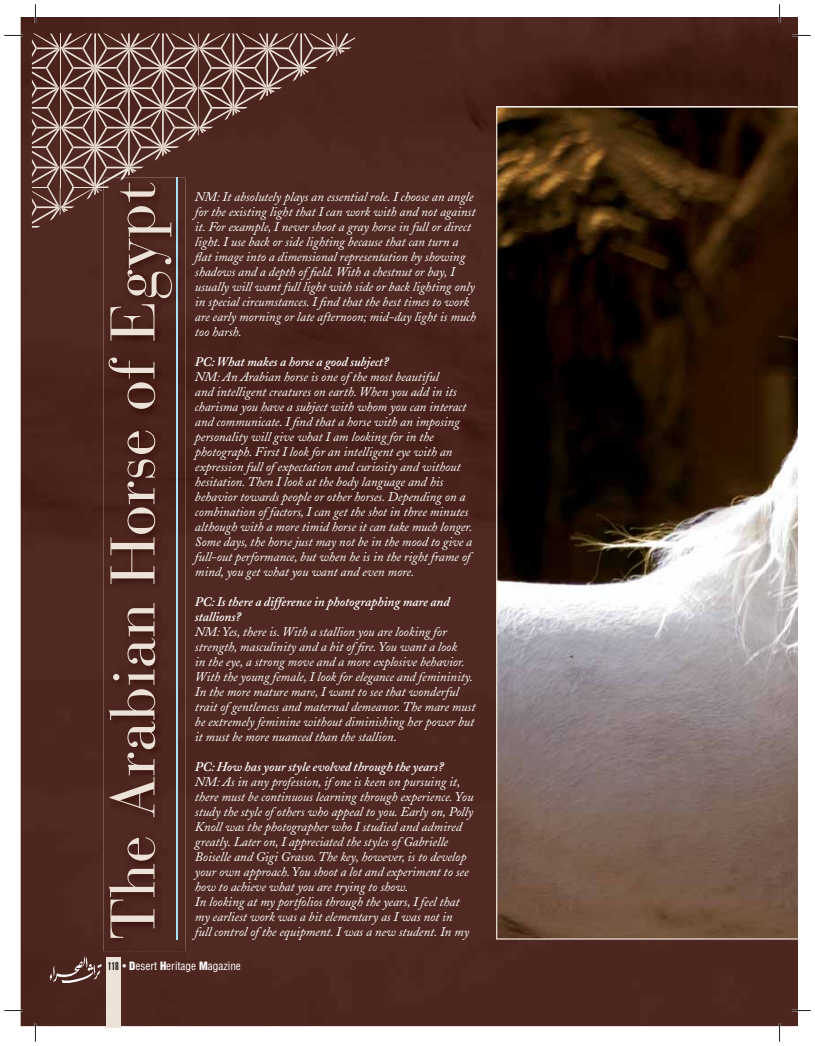
<style>
.page{position:relative;width:815px;height:1046px;background:#fff}
.page>*{position:absolute;margin:0;border:0;box-sizing:border-box;transform-origin:0 0}
.t1{font:italic 13.12px/15px "Adobe Caslon";letter-spacing:-.005em;color:#fff}
.t2{font:italic 600 13.12px/15px "Adobe Caslon";letter-spacing:-.005em;color:#fff}
.t3{font:condensed 11.25px "Helvetica";color:#fff}
.s1{font-weight:900;font-stretch:extra-condensed;color:#231f20}
.s2{font-weight:900}
</style>
<div class="page">
<div style="left:21px;top:18px;width:776px;height:1007px;background:#4d261f"></div>
<div style="left:106px;top:957px;width:14px;height:71px;background:#ede2d7"></div>
<img style="left:48px;top:955px;width:58px;height:30px">
<svg style="left:496px;top:106px;width:301px;height:833px;background:#5c4c43"></svg>
<img style="left:104px;top:227px;width:81px;height:723px">
<svg style="left:32px;top:33px;width:323px;height:194px;background:#66443c"></svg>
<img style="left:177px;top:178px;width:1px;height:761px">
<svg style="left:109px;top:182px;width:63px;height:755px;background:#603d35"></svg>
<svg style="left:4px;top:35px;width:19px;height:1px"></svg>
<svg style="left:792px;top:35px;width:19px;height:1px"></svg>
<svg style="left:4px;top:1009px;width:19px;height:2px"></svg>
<svg style="left:792px;top:1009px;width:19px;height:2px"></svg>
<svg style="left:35px;top:4px;width:1px;height:19px"></svg>
<svg style="left:35px;top:1022px;width:1px;height:19px"></svg>
<svg style="left:779px;top:4px;width:1px;height:19px"></svg>
<svg style="left:779px;top:1022px;width:1px;height:19px"></svg>
<p class="t1" style="left:195px;top:190px;width:283px">NM: It absolutely plays an essential role. I choose an angle for the existing light that I can work with and not against it. For example, I never shoot a gray horse in full or direct light. I use back or side lighting because that can turn a flat image into a dimensional representation by showing shadows and a depth of field. With a chestnut or bay, I usually will want full light with side or back lighting only in special circumstances. I find that the best times to work are early morning or late afternoon; mid-day light is much too harsh.</p>
<p class="t2" style="left:195px;top:355px;width:195px">PC: What makes a horse a good subject?</p>
<p class="t1" style="left:195px;top:370px;width:279px">NM: An Arabian horse is one of the most beautiful<br>and intelligent creatures on earth. When you add in its charisma you have a subject with whom you can interact and communicate. I find that a horse with an imposing personality will give what I am looking for in the photograph. First I look for an intelligent eye with an expression full of expectation and curiosity and without hesitation. Then I look at the body language and his behavior towards people or other horses. Depending on a combination of factors, I can get the shot in three minutes although with a more timid horse it can take much longer.<br>Some days, the horse just may not be in the mood to give a full-out performance, but when he is in the right frame of mind, you get what you want and even more.</p>
<p class="t2" style="left:195px;top:595px;width:256px">PC: Is there a difference in photographing mare and stallions?</p>
<p class="t1" style="left:195px;top:625px;width:282px">NM: Yes, there is. With a stallion you are looking for strength, masculinity and a bit of fire. You want a look<br>in the eye, a strong move and a more explosive behavior.<br>With the young female, I look for elegance and femininity.<br>In the more mature mare, I want to see that wonderful trait of gentleness and maternal demeanor. The mare must be extremely feminine without diminishing her power but it must be more nuanced than the stallion.</p>
<p class="t2" style="left:195px;top:760px;width:250px">PC: How has your style evolved through the years?</p>
<p class="t1" style="left:195px;top:775px;width:280px">NM: As in any profession, if one is keen on pursuing it, there must be continuous learning through experience. You study the style of others who appeal to you. Early on, Polly Knoll was the photographer who I studied and admired greatly. Later on, I appreciated the styles of Gabrielle Boiselle and Gigi Grasso. The key, however, is to develop your own approach. You shoot a lot and experiment to see how to achieve what you are trying to show.<br>In looking at my portfolios through the years, I feel that my earliest work was a bit elementary as I was not in<br>full control of the equipment. I was a new student. In my</p>
<p class="t3" style="left:108px;top:959px;width:135px"><span class="s1">118</span> • <span class="s2">D</span>esert <span class="s2">H</span>eritage <span class="s2">M</span>agazine</p>
</div>
